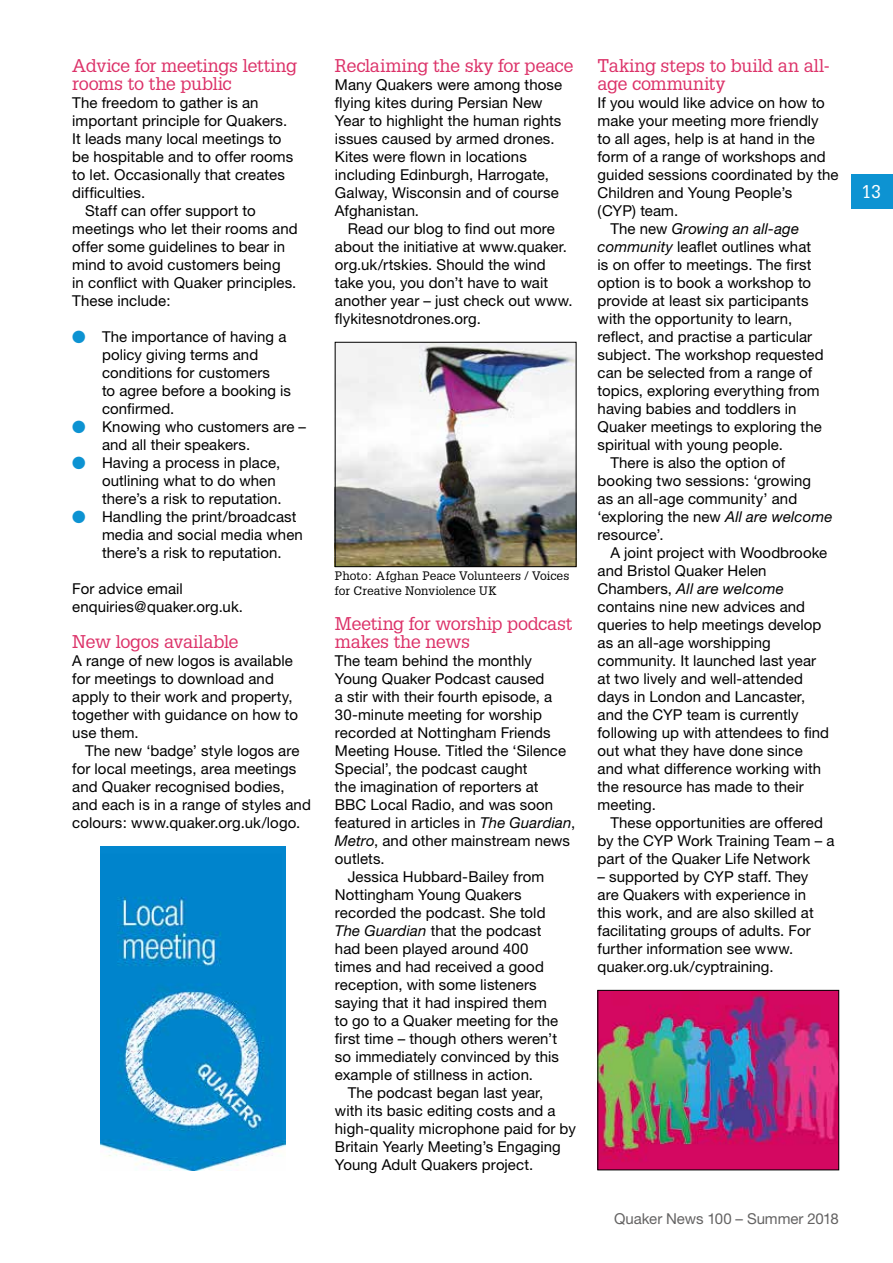
<style>
.page{position:relative;width:893px;height:1263px;background:#fff}
.page>*{position:absolute;margin:0;border:0;box-sizing:border-box;transform-origin:0 0}
.t1{font:18px/18px "Glypha";letter-spacing:-.015em;color:#dc3168}
.t2{font:18px "Glypha";color:#fff}
.t3{font:15px/18px "Helvetica Neue";letter-spacing:.005em;color:#000}
.t4{font:italic 15px "Helvetica Neue";letter-spacing:.01em;color:#000}
.t5{font:15px "Helvetica Neue";letter-spacing:-.005em;color:#646363}
.t6{font:12px/15px "Glypha";color:#000}
.s1{color:#0d93d2}
.s2{font-style:italic}
.s3{font-style:normal}
</style>
<div class="page">
<div style="left:852px;top:175px;width:41px;height:34px;background:#0d93d2"></div>
<img style="left:100px;top:846px;width:186px;height:324px">
<img style="left:600px;top:992px;width:237px;height:176px">
<div style="left:598px;top:990px;width:241px;height:180px;border:1px solid #000"></div>
<img style="left:337px;top:344px;width:237px;height:221px">
<div style="left:335px;top:342px;width:241px;height:225px;border:1px solid #000"></div>
<p class="t1" style="left:72px;top:56px;width:226px">Advice for meetings letting rooms to the public</p>
<p class="t3" style="left:72px;top:93px;width:188px">The freedom to gather is an</p>
<p class="t3" style="left:72px;top:111px;width:216px">important principle for Quakers.</p>
<p class="t3" style="left:72px;top:129px;width:211px">It leads many local meetings to</p>
<p class="t3" style="left:72px;top:147px;width:222px">be hospitable and to offer rooms</p>
<p class="t3" style="left:72px;top:165px;width:214px">to let. Occasionally that creates</p>
<p class="t3" style="left:72px;top:183px;width:74px">difficulties.</p>
<p class="t3" style="left:85px;top:201px;width:172px">Staff can offer support to</p>
<p class="t3" style="left:72px;top:219px;width:227px">meetings who let their rooms and</p>
<p class="t3" style="left:72px;top:237px;width:214px">offer some guidelines to bear in</p>
<p class="t3" style="left:72px;top:255px;width:210px">mind to avoid customers being</p>
<p class="t3" style="left:72px;top:273px;width:226px">in conflict with Quaker principles.</p>
<p class="t3" style="left:72px;top:291px;width:100px">These include:</p>
<p class="t3" style="left:102px;top:327px;width:191px;text-indent:-30px"><span class="s1">●</span> The importance of having a policy giving terms and conditions for customers<br>to agree before a booking is confirmed.</p>
<p class="t3" style="left:102px;top:417px;width:206px;text-indent:-30px"><span class="s1">●</span> Knowing who customers are – and all their speakers.</p>
<p class="t3" style="left:102px;top:453px;width:181px;text-indent:-30px"><span class="s1">●</span> Having a process in place, outlining what to do when there’s a risk to reputation.</p>
<p class="t3" style="left:102px;top:507px;width:202px;text-indent:-30px"><span class="s1">●</span> Handling the print/broadcast media and social media when there’s a risk to reputation.</p>
<p class="t3" style="left:72px;top:579px;width:172px">For advice email enquiries@quaker.org.uk.</p>
<p class="t1" style="left:72px;top:632px;width:168px">New logos available</p>
<p class="t3" style="left:72px;top:651px;width:227px">A range of new logos is available for meetings to download and apply to their work and property, together with guidance on how to use them.</p>
<p class="t3" style="left:72px;top:741px;width:240px;text-indent:13px">The new ‘badge’ style logos are for local meetings, area meetings and Quaker recognised bodies, and each is in a range of styles and colours: www.quaker.org.uk/logo.</p>
<p class="t1" style="left:335px;top:56px;width:240px">Reclaiming the sky for peace</p>
<p class="t3" style="left:335px;top:75px;width:229px">Many Quakers were among those flying kites during Persian New<br>Year to highlight the human rights issues caused by armed drones.<br>Kites were flown in locations including Edinburgh, Harrogate,<br>Galway, Wisconsin and of course<br>Afghanistan.</p>
<p class="t3" style="left:335px;top:219px;width:239px;text-indent:13px">Read our blog to find out more about the initiative at www.quaker. org.uk/rtskies. Should the wind take you, you don’t have to wait another year – just check out www. flykitesnotdrones.org.</p>
<p class="t6" style="left:335px;top:568px;width:236px">Photo: Afghan Peace Volunteers / Voices for Creative Nonviolence UK</p>
<p class="t1" style="left:335px;top:614px;width:239px">Meeting for worship podcast makes the news</p>
<p class="t3" style="left:335px;top:651px;width:199px">The team behind the monthly</p>
<p class="t3" style="left:335px;top:669px;width:211px">Young Quaker Podcast caused</p>
<p class="t3" style="left:335px;top:687px;width:219px">a stir with their fourth episode, a</p>
<p class="t3" style="left:335px;top:705px;width:209px">30-minute meeting for worship</p>
<p class="t3" style="left:335px;top:723px;width:217px">recorded at Nottingham Friends</p>
<p class="t3" style="left:335px;top:741px;width:233px">Meeting House. Titled the ‘Silence</p>
<p class="t3" style="left:335px;top:759px;width:194px">Special’, the podcast caught</p>
<p class="t3" style="left:335px;top:777px;width:205px">the imagination of reporters at</p>
<p class="t3" style="left:335px;top:795px;width:220px">BBC Local Radio, and was soon</p>
<p class="t3" style="left:335px;top:813px;width:242px">featured in articles in <span class="s2">The Guardian</span>,</p>
<p class="t3" style="left:335px;top:831px;width:237px"><span class="s2">Metro</span>, and other mainstream news</p>
<p class="t3" style="left:335px;top:849px;width:51px">outlets.</p>
<p class="t3" style="left:348px;top:867px;width:198px">Jessica Hubbard-Bailey from</p>
<p class="t3" style="left:335px;top:885px;width:188px">Nottingham Young Quakers</p>
<p class="t3" style="left:335px;top:903px;width:212px">recorded the podcast. She told</p>
<p class="t3" style="left:335px;top:921px;width:208px"><span class="s2">The Guardian</span> that the podcast</p>
<p class="t3" style="left:335px;top:939px;width:195px">had been played around 400</p>
<p class="t3" style="left:335px;top:957px;width:210px">times and had received a good</p>
<p class="t3" style="left:335px;top:975px;width:203px">reception, with some listeners</p>
<p class="t3" style="left:335px;top:993px;width:213px">saying that it had inspired them</p>
<p class="t3" style="left:335px;top:1011px;width:225px">to go to a Quaker meeting for the</p>
<p class="t3" style="left:335px;top:1029px;width:224px">first time – though others weren’t</p>
<p class="t3" style="left:335px;top:1047px;width:226px">so immediately convinced by this</p>
<p class="t3" style="left:335px;top:1065px;width:200px">example of stillness in action.</p>
<p class="t3" style="left:348px;top:1083px;width:197px">The podcast began last year,</p>
<p class="t3" style="left:335px;top:1101px;width:222px">with its basic editing costs and a</p>
<p class="t3" style="left:335px;top:1119px;width:242px">high-quality microphone paid for by</p>
<p class="t3" style="left:335px;top:1137px;width:227px">Britain Yearly Meeting’s Engaging</p>
<p class="t3" style="left:335px;top:1155px;width:200px">Young Adult Quakers project.</p>
<p class="t1" style="left:598px;top:56px;width:234px">Taking steps to build an all&shy;age community</p>
<p class="t3" style="left:598px;top:93px;width:229px">If you would like advice on how to</p>
<p class="t3" style="left:598px;top:111px;width:223px">make your meeting more friendly</p>
<p class="t3" style="left:598px;top:129px;width:219px">to all ages, help is at hand in the</p>
<p class="t3" style="left:598px;top:147px;width:230px">form of a range of workshops and</p>
<p class="t3" style="left:598px;top:165px;width:242px">guided sessions coordinated by the</p>
<p class="t3" style="left:598px;top:183px;width:196px">Children and Young People’s</p>
<p class="t3" style="left:598px;top:201px;width:82px">(CYP) team.</p>
<p class="t4" style="left:610px;top:220px;width:190px"><span class="s3">The new</span> Growing an all-age</p>
<p class="t3" style="left:598px;top:237px;width:215px"><span class="s2">community</span> leaflet outlines what</p>
<p class="t3" style="left:598px;top:255px;width:215px">is on offer to meetings. The first</p>
<p class="t3" style="left:598px;top:273px;width:215px">option is to book a workshop to</p>
<p class="t3" style="left:598px;top:291px;width:212px">provide at least six participants</p>
<p class="t3" style="left:598px;top:309px;width:196px">with the opportunity to learn,</p>
<p class="t3" style="left:598px;top:327px;width:216px">reflect, and practise a particular</p>
<p class="t3" style="left:598px;top:345px;width:227px">subject. The workshop requested</p>
<p class="t3" style="left:598px;top:363px;width:216px">can be selected from a range of</p>
<p class="t3" style="left:598px;top:381px;width:223px">topics, exploring everything from</p>
<p class="t3" style="left:598px;top:399px;width:200px">having babies and toddlers in</p>
<p class="t3" style="left:598px;top:417px;width:226px">Quaker meetings to exploring the</p>
<p class="t3" style="left:598px;top:435px;width:187px">spiritual with young people.</p>
<p class="t3" style="left:610px;top:453px;width:176px">There is also the option of</p>
<p class="t3" style="left:598px;top:471px;width:215px">booking two sessions: ‘growing</p>
<p class="t3" style="left:598px;top:489px;width:201px">as an all-age community’ and</p>
<p class="t3" style="left:598px;top:507px;width:236px">‘exploring the new <span class="s2">All are welcome</span></p>
<p class="t3" style="left:598px;top:525px;width:68px">resource’.</p>
<p class="t3" style="left:610px;top:543px;width:218px">A joint project with Woodbrooke</p>
<p class="t3" style="left:598px;top:561px;width:171px">and Bristol Quaker Helen</p>
<p class="t4" style="left:598px;top:580px;width:188px"><span class="s3">Chambers,</span> All are welcome</p>
<p class="t3" style="left:598px;top:597px;width:209px">contains nine new advices and</p>
<p class="t3" style="left:598px;top:615px;width:225px">queries to help meetings develop</p>
<p class="t3" style="left:598px;top:633px;width:175px">as an all-age worshipping</p>
<p class="t3" style="left:598px;top:651px;width:220px">community. It launched last year</p>
<p class="t3" style="left:598px;top:669px;width:207px">at two lively and well-attended</p>
<p class="t3" style="left:598px;top:687px;width:209px">days in London and Lancaster,</p>
<p class="t3" style="left:598px;top:705px;width:203px">and the CYP team is currently</p>
<p class="t3" style="left:598px;top:723px;width:233px">following up with attendees to find</p>
<p class="t3" style="left:598px;top:741px;width:207px">out what they have done since</p>
<p class="t3" style="left:598px;top:759px;width:225px">and what difference working with</p>
<p class="t3" style="left:598px;top:777px;width:208px">the resource has made to their</p>
<p class="t3" style="left:598px;top:795px;width:60px">meeting.</p>
<p class="t3" style="left:610px;top:813px;width:214px">These opportunities are offered</p>
<p class="t3" style="left:598px;top:831px;width:238px">by the CYP Work Training Team – a</p>
<p class="t3" style="left:598px;top:849px;width:214px">part of the Quaker Life Network</p>
<p class="t3" style="left:598px;top:867px;width:218px">– supported by CYP staff. They are Quakers with experience in this work, and are also skilled at facilitating groups of adults. For further information see www. quaker.org.uk/cyptraining.</p>
<p class="t5" style="left:614px;top:1210px;width:226px">Quaker News 100 – Summer 2018</p>
<p class="t2" style="left:861px;top:181px;width:21px">13</p>
</div>
